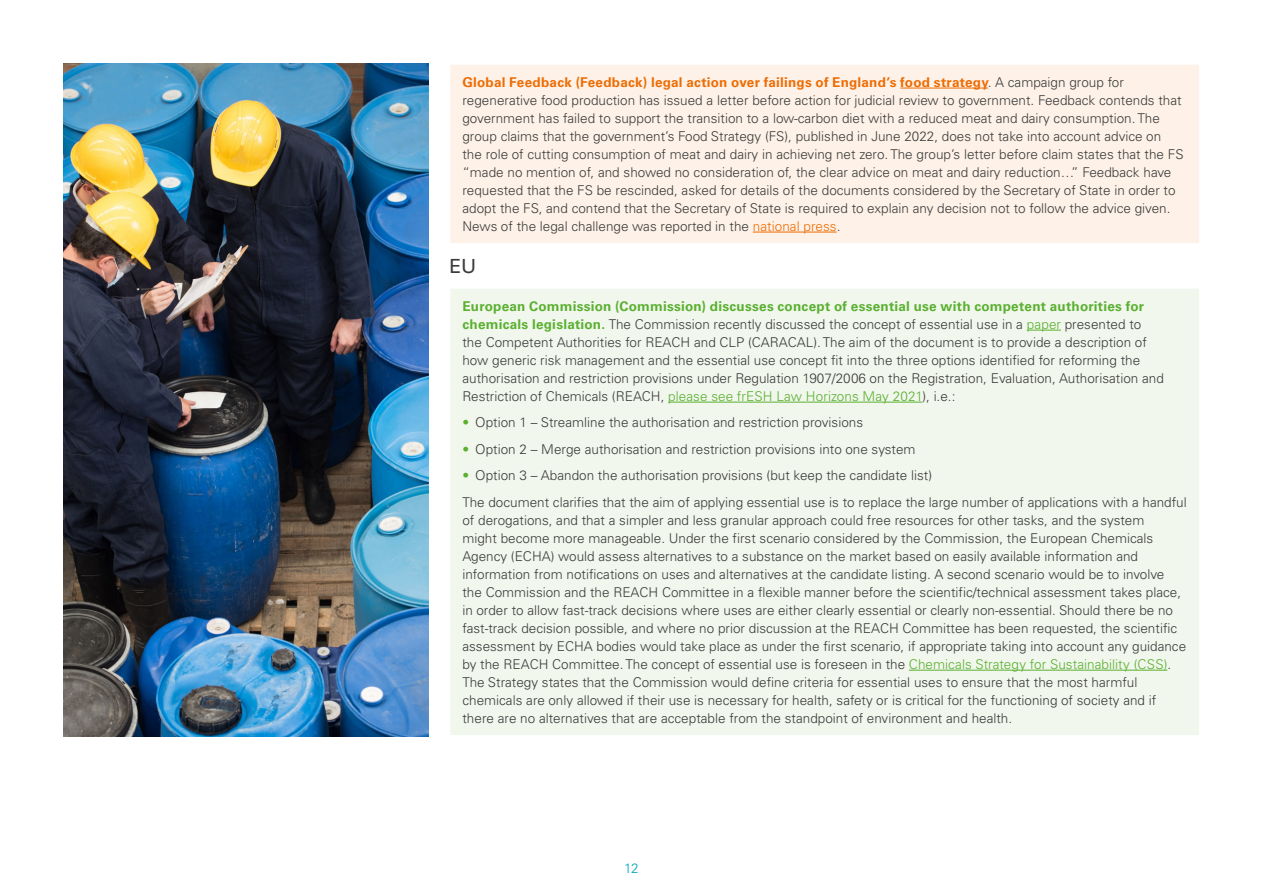
<style>
.page{position:relative;width:1263px;height:893px;background:#fff}
.page>*{position:absolute;margin:0;border:0;box-sizing:border-box;transform-origin:0 0}
.t1{font:19.5px "Univers LTCYR 55 Roman";color:#3c3c3b}
.t2{font:300 13.5px/18px "Univers LTCYR 45";color:#3c3c3b}
.t3{font:700 13.5px "Univers LTCYR 65";letter-spacing:.015em;color:#ed6d05}
.t4{font:700 13.5px "Univers LTCYR 65";letter-spacing:.02em;color:#5ab031}
.t5{font:300 13.5px "Univers LTCYR 45";color:#00a5ba}
.s1{font-family:"Univers LTCYR 45";font-weight:300;color:#3c3c3b}
.s2{color:#ed6d05}
.s3{font-family:"Univers LTCYR 65";font-weight:700;color:#5ab031}
.s4{color:#5ab031}
</style>
<div class="page">
<div style="left:450px;top:64px;width:749px;height:179px;background:#fef2e8"></div>
<hr style="left:449px;top:64px;width:751px;height:1px;background:#fff">
<hr style="left:900px;top:88px;width:88px;height:1px;background:#ed6d05">
<hr style="left:753px;top:232px;width:84px;height:1px;background:#ed6d05">
<div style="left:450px;top:288px;width:749px;height:448px;background:#f2f7ed"></div>
<hr style="left:449px;top:288px;width:751px;height:1px;background:#fff">
<hr style="left:449px;top:735px;width:751px;height:1px;background:#fff">
<hr style="left:1027px;top:330px;width:34px;height:1px;background:#5ab031">
<hr style="left:668px;top:402px;width:254px;height:1px;background:#5ab031">
<hr style="left:909px;top:670px;width:258px;height:1px;background:#5ab031">
<img style="left:64px;top:64px;width:364px;height:672px">
<p class="t3" style="left:462px;top:72px;width:663px">Global Feedback (Feedback) legal action over failings of England’s food strategy<span class="s1">. A campaign group for</span></p>
<p class="t2" style="left:462px;top:91px;width:723px">regenerative food production has issued a letter before action for judicial review to government. Feedback contends that government has failed to support the transition to a low-carbon diet with a reduced meat and dairy consumption. The group claims that the government’s Food Strategy (FS), published in June 2022, does not take into account advice on the role of cutting consumption of meat and dairy in achieving net zero. The group’s letter before claim states that the FS “made no mention of, and showed no consideration of, the clear advice on meat and dairy reduction…” Feedback have requested that the FS be rescinded, asked for details of the documents considered by the Secretary of State in order to adopt the FS, and contend that the Secretary of State is required to explain any decision not to follow the advice given.<br>News of the legal challenge was reported in the <span class="s2">national press</span>.</p>
<h1 class="t1" style="left:449px;top:253px;width:29px">EU</h1>
<p class="t4" style="left:462px;top:296px;width:683px">European Commission (Commission) discusses concept of essential use with competent authorities for</p>
<p class="t2" style="left:462px;top:315px;width:703px"><span class="s3">chemicals legislation.</span> The Commission recently discussed the concept of essential use in a <span class="s4">paper</span> presented to the Competent Authorities for REACH and CLP (CARACAL). The aim of the document is to provide a description of how generic risk management and the essential use concept fit into the three options identified for reforming the authorisation and restriction provisions under Regulation 1907/2006 on the Registration, Evaluation, Authorisation and Restriction of Chemicals (REACH, <span class="s4">please see frESH Law Horizons May 2021</span>), i.e.:</p>
<p class="t2" style="left:462px;top:413px;width:402px"><span class="s4">•</span> Option 1 – Streamline the authorisation and restriction provisions</p>
<p class="t2" style="left:462px;top:440px;width:455px"><span class="s4">•</span> Option 2 – Merge authorisation and restriction provisions into one system</p>
<p class="t2" style="left:462px;top:462px;width:726px;line-height:26.5px"><span class="s4">•</span> Option 3 – Abandon the authorisation provisions (but keep the candidate list)<br>The document clarifies that the aim of applying essential use is to replace the large number of applications with a handful</p>
<p class="t2" style="left:462px;top:511px;width:725px">of derogations, and that a simpler and less granular approach could free resources for other tasks, and the system<br>might become more manageable. Under the first scenario considered by the Commission, the European Chemicals Agency (ECHA) would assess alternatives to a substance on the market based on easily available information and information from notifications on uses and alternatives at the candidate listing. A second scenario would be to involve the Commission and the REACH Committee in a flexible manner before the scientific/technical assessment takes place, in order to allow fast-track decisions where uses are either clearly essential or clearly non-essential. Should there be no fast-track decision possible, and where no prior discussion at the REACH Committee has been requested, the scientific assessment by ECHA bodies would take place as under the first scenario, if appropriate taking into account any guidance by the REACH Committee. The concept of essential use is foreseen in the <span class="s4">Chemicals Strategy for Sustainability (CSS)</span>.<br>The Strategy states that the Commission would define criteria for essential uses to ensure that the most harmful chemicals are only allowed if their use is necessary for health, safety or is critical for the functioning of society and if there are no alternatives that are acceptable from the standpoint of environment and health.</p>
<p class="t5" style="left:624px;top:859px;width:16px">12</p>
</div>
